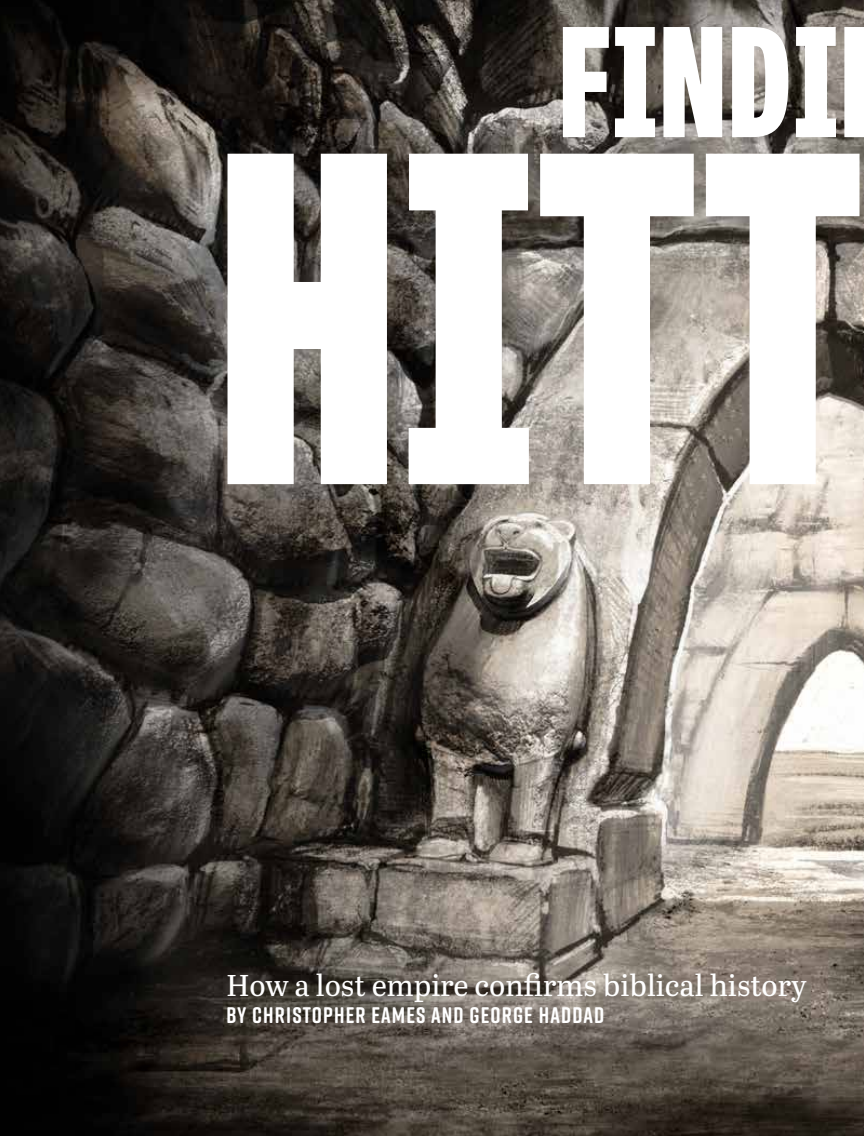
<style>
.page{position:relative;width:864px;height:1136px;background:#fff}
.page>*{position:absolute;margin:0;border:0;box-sizing:border-box;transform-origin:0 0}
.t1{font:800 450px "Tablet Gothic Compressed";color:#fff}
.t2{font:800 150px "Tablet Gothic Compressed";letter-spacing:.02em;color:#fff}
.t3{font:30px "Abril Text";color:#fff}
.t4{font:700 22.5px "Rift Soft";letter-spacing:.05em;color:#fff}
</style>
<div class="page">
<img style="left:0;top:0;width:863px;height:1135px">
<h2 class="t2" style="left:559px;top:-25px;width:280px">FINDI</h2>
<h1 class="t1" style="left:217px;top:-2px;width:643px">HITT</h1>
<p class="t3" style="left:226px;top:963px;width:581px">How a lost empire confirms biblical history</p>
<p class="t4" style="left:226px;top:998px;width:379px">BY CHRISTOPHER EAMES AND GEORGE HADDAD</p>
</div>
